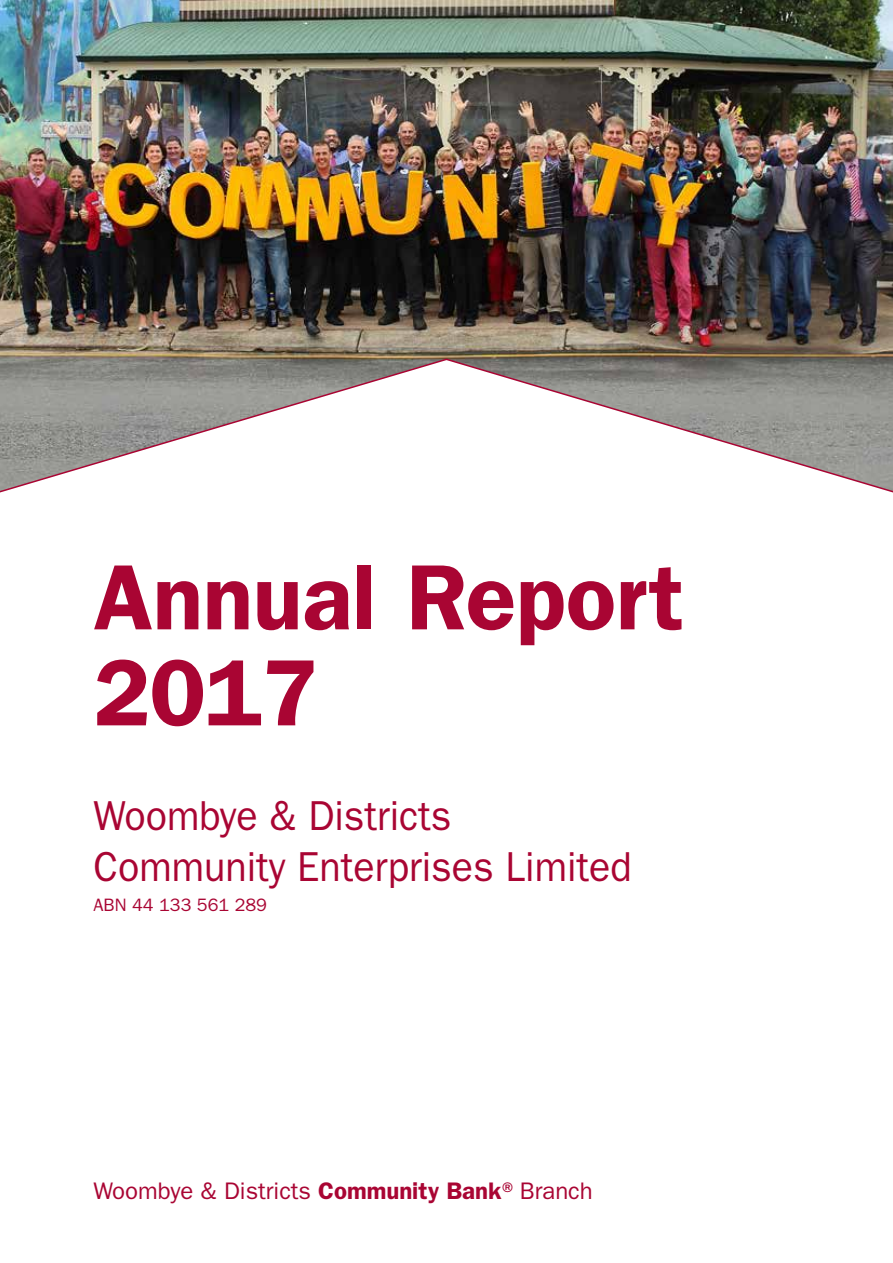
<style>
.page{position:relative;width:893px;height:1263px;background:#fff}
.page>*{position:absolute;margin:0;border:0;box-sizing:border-box;transform-origin:0 0}
.t1{font:600 94.5px "Franklin Gothic";color:#a90533}
.t2{font:600 93px "Franklin Gothic";letter-spacing:-.005em;color:#a90533}
.t3{font:42px/50.4px "Franklin Gothic";color:#a90533;scale:.94 1}
.t4{font:24px "Franklin Gothic";color:#a90533}
.t5{font:18px "Franklin Gothic";color:#a90533}
.s1{font-weight:600}
</style>
<div class="page">
<img style="left:0;top:0;width:893px;height:358px">
<svg style="left:0;top:358px;width:893px;height:135px"></svg>
<h2 class="t2" style="left:94px;top:542px;width:592px">Annual Report</h2>
<h1 class="t1" style="left:94px;top:637px;width:225px">2017</h1>
<p class="t3" style="left:94px;top:791px;width:574px">Woombye &amp; Districts<br>Community Enterprises Limited</p>
<p class="t5" style="left:94px;top:894px;width:175px">ABN 44 133 561 289</p>
<p class="t4" style="left:94px;top:1177px;width:501px">Woombye &amp; Districts <span class="s1">Community Bank</span>®Branch</p>
</div>
